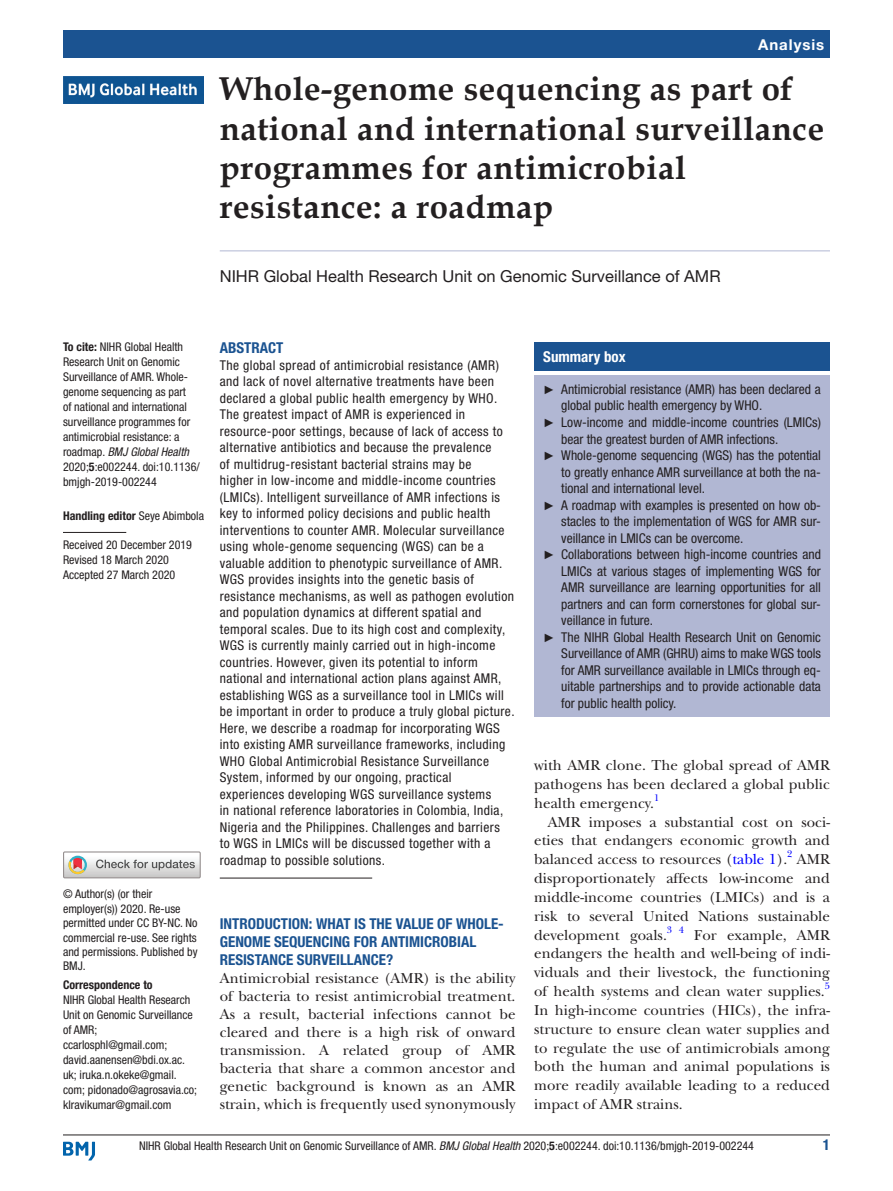
<style>
.page{position:relative;width:893px;height:1191px;background:#fff}
.page>*{position:absolute;margin:0;border:0;box-sizing:border-box;transform-origin:0 0}
.t1{font:700 33px/39px "Book Antiqua";letter-spacing:.015em;color:#231f20}
.t2{font:16.5px "Helvetica Neue LT Std";color:#231f20}
.t3{font:15px/18.9px "New Baskerville";color:#231f20;text-align:justify}
.t4{font:700 condensed 15px/18px "Helvetica Neue LT Std";color:#1b5391}
.t5{font:700 condensed 15px "Helvetica Neue LT Std";color:#fff}
.t6{font:700 15px "Helvetica Neue LT Std";letter-spacing:.065em;color:#fff}
.t7{font:condensed 13.5px/16.5px "Helvetica Neue LT Std";letter-spacing:.035em;color:#231f20}
.t8{font:condensed 13.5px "Helvetica Neue LT Std";color:#231f20}
.t9{font:condensed 12px/15px "Helvetica Neue LT Std";color:#231f20}
.t10{font:700 condensed 12px "Helvetica Neue LT Std";color:#231f20}
.t11{font:9.9px "New Baskerville";color:#00f}
.s1{font-weight:700}
.s2{font-style:italic}
.s3{font-weight:400}
.s4{font-family:"Arial";font-stretch:normal;font-size:12px}
.s5{color:#00f}
</style>
<div class="page">
<hr style="left:63px;top:1134px;width:767px;height:1px;background:#231f20">
<svg style="left:63px;top:1141px;width:32px;height:19px"></svg>
<div style="left:63px;top:851px;width:138px;height:27px;border:1px solid #969090"></div>
<svg style="left:64px;top:852px;width:136px;height:26px"></svg>
<hr style="left:220px;top:250px;width:610px;height:1px;background:#b1b7d3">
<div style="left:63px;top:31px;width:767px;height:27px;background:#1b5391"></div>
<hr style="left:63px;top:532px;width:63px;height:1px;background:#231f20">
<img style="left:63px;top:77px;width:141px;height:27px">
<div style="left:534px;top:342px;width:296px;height:29px;background:#1b5391"></div>
<div style="left:534px;top:375px;width:296px;height:341px;background:#b1b7d3"></div>
<hr style="left:220px;top:877px;width:152px;height:1px;background:#231f20">
<p class="t6" style="left:758px;top:35px;width:68px">Analysis</p>
<h1 class="t1" style="left:220px;top:70px;width:606px">Whole-genome sequencing as part of national and international surveillance programmes for antimicrobial resistance: a roadmap</h1>
<p class="t2" style="left:220px;top:266px;width:502px">NIHR Global Health Research Unit on Genomic Surveillance of AMR</p>
<p class="t9" style="left:63px;top:339px;width:138px"><span class="s1">TO CITE:</span> NIHR Global Health<br>Research Unit on Genomic<br>Surveillance of AMR. Whole&shy;genome sequencing as part<br>of national and international surveillance programmes for antimicrobial resistance: a roadmap. <span class="s2">BMJ Global Health<br></span>2020;<span class="s1">5</span>:e002244. doi:10.1136/ bmjgh-2019-002244</p>
<p class="t10" style="left:63px;top:508px;width:142px">HANDLING EDITOR <span class="s3">Seye Abimbola</span></p>
<p class="t9" style="left:63px;top:537px;width:130px">Received 20 December 2019<br>Revised 18 March 2020<br>Accepted 27 March 2020</p>
<p class="t9" style="left:63px;top:886px;width:136px;line-height:14.4px">© Author(s) (or their employer(s)) 2020. Re-use permitted under CC BY-NC. No commercial re-use. See rights and permissions. Published by<br>BMJ.</p>
<p class="t10" style="left:63px;top:978px;width:91px">CORRESPONDENCE TO</p>
<p class="t9" style="left:63px;top:992px;width:136px">NIHR Global Health Research<br>Unit on Genomic Surveillance of AMR; ccarlosphl@gmail.com; david.aanensen@bdi.ox.ac. uk; iruka.n.okeke@gmail. com; pidonado@agrosavia.co; klravikumar@gmail.com</p>
<p class="t4" style="left:220px;top:339px;width:49px">ABSTRACT</p>
<p class="t7" style="left:220px;top:357px;width:296px">The global spread of antimicrobial resistance (AMR) and lack of novel alternative treatments have been declared a global public health emergency by WHO.<br>The greatest impact of AMR is experienced in resource-poor settings, because of lack of access to alternative antibiotics and because the prevalence<br>of multidrug-resistant bacterial strains may be<br>higher in low-income and middle-income countries (LMICs). Intelligent surveillance of AMR infections is key to informed policy decisions and public health interventions to counter AMR. Molecular surveillance using whole-genome sequencing (WGS) can be a valuable addition to phenotypic surveillance of AMR.<br>WGS provides insights into the genetic basis of resistance mechanisms, as well as pathogen evolution and population dynamics at different spatial and temporal scales. Due to its high cost and complexity, WGS is currently mainly carried out in high-income countries. However, given its potential to inform national and international action plans against AMR, establishing WGS as a surveillance tool in LMICs will be important in order to produce a truly global picture.<br>Here, we describe a roadmap for incorporating WGS into existing AMR surveillance frameworks, including WHO Global Antimicrobial Resistance Surveillance System, informed by our ongoing, practical experiences developing WGS surveillance systems<br>in national reference laboratories in Colombia, India, Nigeria and the Philippines. Challenges and barriers<br>to WGS in LMICs will be discussed together with a roadmap to possible solutions.</p>
<p class="t4" style="left:220px;top:914px;width:286px;text-indent:134px">IS THE VALUE OF WHOLE-<br>GENOME SEQUENCING FOR ANTIMICROBIAL<br>RESISTA</p>
<p class="t4" style="left:220px;top:914px;width:117px">INTRODUCTION: WHAT</p>
<p class="t4" style="left:269px;top:950px;width:125px">NCE SURVEILLANCE?</p>
<p class="t3" style="left:220px;top:969px;width:297px;line-height:18px">Antimicrobial resistance (AMR) is the ability of bacteria to resist antimicrobial treatment.<br>As a result, bacterial infections cannot be cleared and there is a high risk of onward transmission. A related group of AMR bacteria that share a common ancestor and genetic background is known as an AMR strain, which is frequently used synonymously</p>
<p class="t5" style="left:543px;top:348px;width:84px">SUMMARY BOX</p>
<p class="t8" style="left:543px;top:381px;width:279px"><span class="s4">►</span> Antimicrobial resistance (AMR) has been declared a</p>
<p class="t8" style="left:561px;top:398px;width:203px">global public health emergency by WHO.</p>
<p class="t8" style="left:543px;top:414px;width:279px"><span class="s4">►</span> Low-income and middle-income countries (LMICs)</p>
<p class="t8" style="left:561px;top:431px;width:218px">bear the greatest burden of AMR infections.</p>
<p class="t8" style="left:543px;top:447px;width:279px"><span class="s4">►</span> Whole-genome sequencing (WGS) has the potential</p>
<p class="t8" style="left:561px;top:464px;width:261px">to greatly enhance AMR surveillance at both the na-</p>
<p class="t8" style="left:561px;top:480px;width:145px">tional and international level.</p>
<p class="t8" style="left:543px;top:497px;width:279px"><span class="s4">►</span> A roadmap with examples is presented on how ob-</p>
<p class="t8" style="left:561px;top:513px;width:261px">stacles to the implementation of WGS for AMR sur-</p>
<p class="t8" style="left:561px;top:530px;width:184px">veillance in LMICs can be overcome.</p>
<p class="t8" style="left:543px;top:546px;width:279px"><span class="s4">►</span> Collaborations between high-income countries and</p>
<p class="t8" style="left:561px;top:563px;width:261px">LMICs at various stages of implementing WGS for</p>
<p class="t8" style="left:561px;top:579px;width:261px">AMR surveillance are learning opportunities for all</p>
<p class="t8" style="left:561px;top:596px;width:261px">partners and can form cornerstones for global sur-</p>
<p class="t8" style="left:561px;top:612px;width:93px">veillance in future.</p>
<p class="t8" style="left:543px;top:629px;width:279px"><span class="s4">►</span> The NIHR Global Health Research Unit on Genomic</p>
<p class="t8" style="left:561px;top:645px;width:261px">Surveillance of AMR (GHRU) aims to make WGS tools</p>
<p class="t8" style="left:561px;top:662px;width:261px">for AMR surveillance available in LMICs through eq-</p>
<p class="t8" style="left:561px;top:678px;width:261px">uitable partnerships and to provide actionable data</p>
<p class="t8" style="left:561px;top:695px;width:117px">for public health policy.</p>
<p class="t3" style="left:534px;top:756px;width:297px">with AMR clone. The global spread of AMR pathogens has been declared a global public health emergency.<sup>1</sup></p>
<p class="t3" style="left:534px;top:812px;width:297px;text-indent:14px">AMR imposes a substantial cost on soci&shy;eties that endangers economic growth and balanced access to resources (<span class="s5">table 1</span>).</p>
<p class="t11" style="left:787px;top:848px;width:7px">2</p>
<p class="t3" style="left:534px;top:850px;width:297px;text-indent:263px">AMR disproportionately affects low-income and middle-income countries (LMICs) and is a risk to several United Nations sustainable development goals.</p>
<p class="t11" style="left:667px;top:923px;width:19px">3 4</p>
<p class="t3" style="left:534px;top:925px;width:297px;text-indent:160px">For example, AMR endangers the health and well-being of indi&shy;viduals and their livestock, the functioning of health systems and clean water supplies.<sup>5<br></sup>In high-income countries (HICs), the infra&shy;structure to ensure clean water supplies and to regulate the use of antimicrobials among both the human and animal populations is more readily available leading to a reduced impact of AMR strains.</p>
<p class="t9" style="left:139px;top:1137px;width:616px">NIHR Global Health Research Unit on Genomic Surveillance of AMR. <span class="s2">BMJ Global Health</span> 2020;<span class="s1">5</span>:e002244. doi:10.1136/bmjgh-2019-002244</p>
<p class="t4" style="left:823px;top:1135px;width:9px">1</p>
</div>
